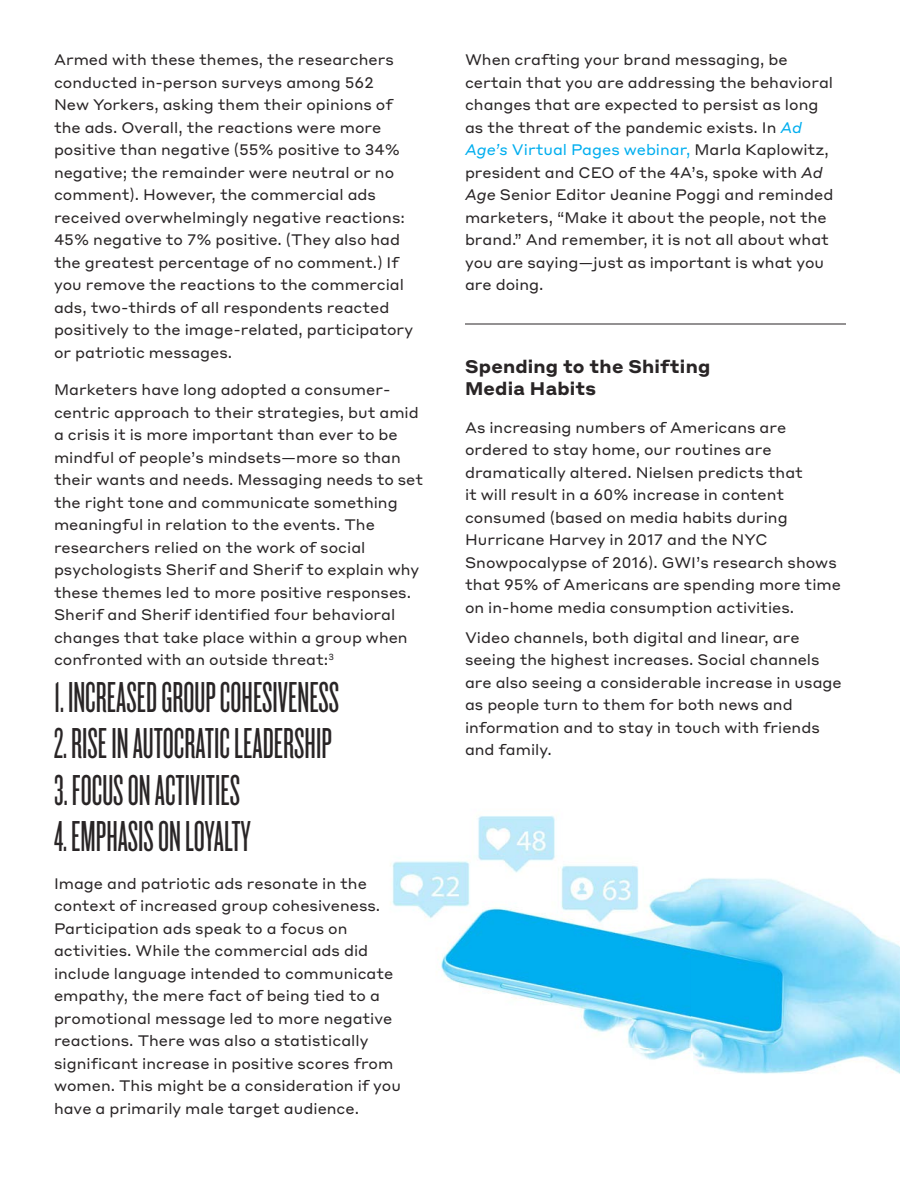
<style>
.page{position:relative;width:900px;height:1200px;background:#fff}
.page>*{position:absolute;margin:0;border:0;box-sizing:border-box;transform-origin:0 0}
.t1{font:45px "Knockout HTF26 Junior Flyweight";color:#292526}
.t2{font:700 18px/22.5px "Styrene A";letter-spacing:.01em;color:#292526}
.t3{font:15px/22.5px "Styrene A";color:#292526}
.s1{font-style:italic;color:#00aeef}
.s2{color:#00aeef}
.s3{font-style:italic}
</style>
<div class="page">
<img style="left:390px;top:816px;width:510px;height:258px">
<hr style="left:465px;top:324px;width:381px;height:1px;background:#292526">
<p class="t3" style="left:54px;top:48px;width:361px">Armed with these themes, the researchers conducted in-person surveys among 562<br>New Yorkers, asking them their opinions of the ads. Overall, the reactions were more positive than negative (55% positive to 34% negative; the remainder were neutral or no comment). However, the commercial ads received overwhelmingly negative reactions:<br>45% negative to 7% positive. (They also had the greatest percentage of no comment.) If you remove the reactions to the commercial ads, two-thirds of all respondents reacted positively to the image-related, participatory or patriotic messages.</p>
<p class="t3" style="left:54px;top:378px;width:371px">Marketers have long adopted a consumer&shy;centric approach to their strategies, but amid a crisis it is more important than ever to be mindful of people’s mindsets—more so than their wants and needs. Messaging needs to set the right tone and communicate something meaningful in relation to the events. The researchers relied on the work of social psychologists Sherif and Sherif to explain why these themes led to more positive responses.<br>Sherif and Sherif identified four behavioral changes that take place within a group when confronted with an outside threat:<sup>3</sup></p>
<h1 class="t1" style="left:54px;top:676px;width:287px">1. INCREASED GROUP COHESIVENESS</h1>
<h1 class="t1" style="left:54px;top:722px;width:279px">2. RISE IN AUTOCRATIC LEADERSHIP</h1>
<h1 class="t1" style="left:54px;top:769px;width:188px">3. FOCUS ON ACTIVITIES</h1>
<h1 class="t1" style="left:54px;top:815px;width:198px">4. EMPHASIS ON LOYALTY</h1>
<p class="t3" style="left:54px;top:871px;width:349px">Image and patriotic ads resonate in the context of increased group cohesiveness.<br>Participation ads speak to a focus on activities. While the commercial ads did include language intended to communicate empathy, the mere fact of being tied to a promotional message led to more negative reactions. There was also a statistically significant increase in positive scores from women. This might be a consideration if you have a primarily male target audience.</p>
<p class="t3" style="left:465px;top:48px;width:370px">When crafting your brand messaging, be certain that you are addressing the behavioral changes that are expected to persist as long as the threat of the pandemic exists. In <span class="s1">Ad Age’s</span> <span class="s2">Virtual Pages webinar,</span> Marla Kaplowitz, president and CEO of the 4A’s, spoke with <span class="s3">Ad Age</span> Senior Editor Jeanine Poggi and reminded marketers, “Make it about the people, not the brand.” And remember, it is not all about what you are saying—just as important is what you are doing.</p>
<p class="t2" style="left:465px;top:354px;width:247px">Spending to the Shifting<br>Media Habits</p>
<p class="t3" style="left:465px;top:415px;width:378px">As increasing numbers of Americans are ordered to stay home, our routines are dramatically altered. Nielsen predicts that<br>it will result in a 60% increase in content consumed (based on media habits during Hurricane Harvey in 2017 and the NYC Snowpocalypse of 2016). GWI’s research shows that 95% of Americans are spending more time on in-home media consumption activities.</p>
<p class="t3" style="left:465px;top:625px;width:378px">Video channels, both digital and linear, are seeing the highest increases. Social channels are also seeing a considerable increase in usage as people turn to them for both news and information and to stay in touch with friends and family.</p>
</div>
